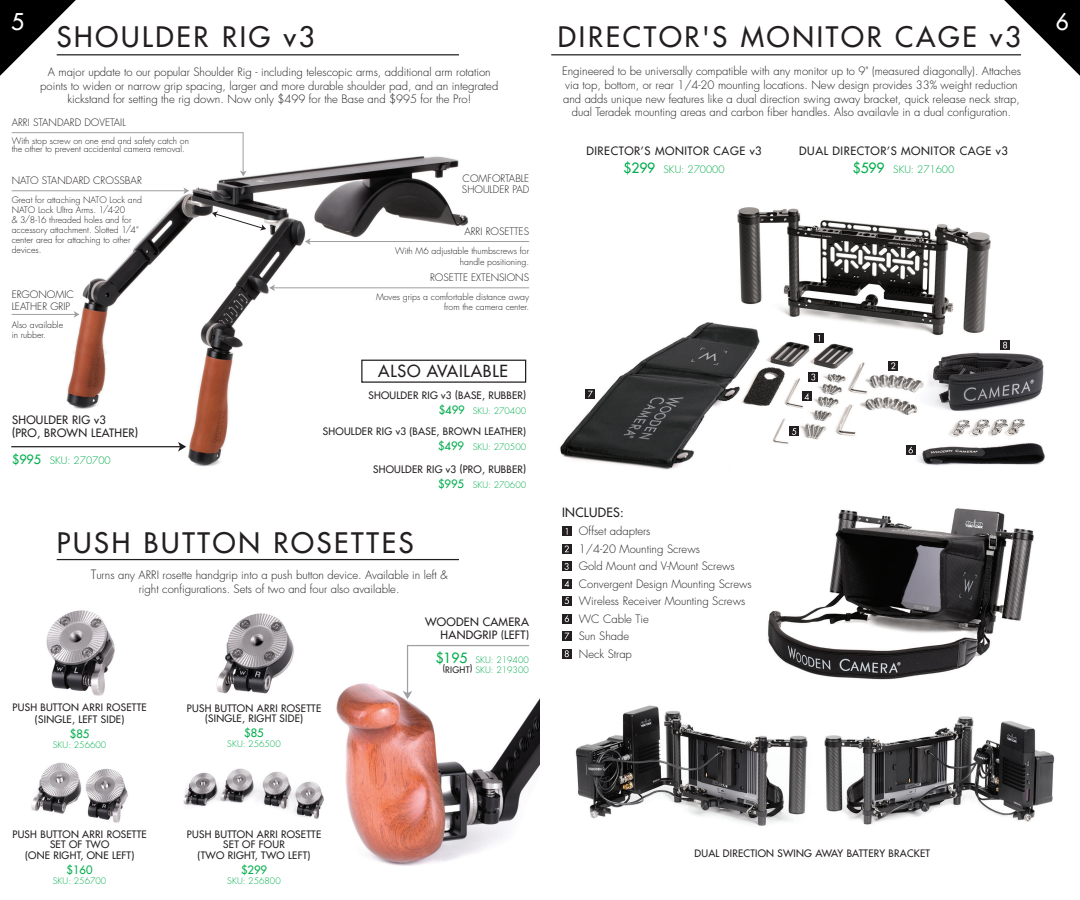
<style>
.page{position:relative;width:1080px;height:900px;background:#fff}
.page>*{position:absolute;margin:0;border:0;box-sizing:border-box;transform-origin:0 0}
.t1{font:500 27.5px "Futura Std";letter-spacing:.1em;color:#231f20}
.t2{font:500 22.5px "Futura Std";color:#fff}
.t3{font:500 16.25px "Futura Std";letter-spacing:.05em;color:#231f20}
.t4{font:500 12.5px "Futura Std";letter-spacing:.025em;color:#231f20}
.t5{font:300 11.25px/13.8px "Futura Std";color:#231f20;text-align:center}
.t6{font:500 11.25px/12.5px "Futura Std";letter-spacing:.025em;color:#231f20;text-align:right}
.t7{font:500 11.25px "Futura Std";letter-spacing:.05em;color:#231f20}
.t8{font:500 11.25px "Futura Std";color:#00ad4c}
.t9{font:500 10px/10px "Futura Std";letter-spacing:.025em;color:#231f20;text-align:center}
.t10{font:300 10px/11.2px "Futura Std";color:#231f20}
.t11{font:300 10px "Futura Std";color:#00ad4c}
.t12{font:300 8.75px/10px "Futura Std";color:#231f20}
.t13{font:300 8.75px "Futura Std";color:#00ad4c}
.s1{font-weight:500;font-size:12.5px}
.s2{font-weight:500;font-size:11.25px}
.s3{font-size:12.5px}
.s4{font-size:10px}
.s5{font-weight:500;font-size:13.75px}
.s6{font-weight:500;color:#231f20}
</style>
<div class="page">
<img style="left:336px;top:683px;width:204px;height:183px">
<img style="left:59px;top:156px;width:413px;height:311px">
<svg style="left:0;top:0;width:76px;height:76px"></svg>
<hr style="left:57px;top:54px;width:402px;height:1px;background:#231f20">
<hr style="left:57px;top:559px;width:402px;height:1px;background:#231f20">
<svg style="left:212px;top:211px;width:54px;height:19px"></svg>
<hr style="left:273px;top:288px;width:256px;height:1px;background:#9d9fa2">
<svg style="left:269px;top:284px;width:6px;height:7px"></svg>
<hr style="left:12px;top:314px;width:63px;height:1px;background:#9d9fa2">
<svg style="left:74px;top:311px;width:5px;height:7px"></svg>
<svg style="left:11px;top:132px;width:236px;height:44px"></svg>
<hr style="left:309px;top:241px;width:220px;height:1px;background:#9d9fa2">
<svg style="left:305px;top:238px;width:6px;height:7px"></svg>
<hr style="left:12px;top:190px;width:176px;height:1px;background:#9d9fa2">
<svg style="left:183px;top:187px;width:6px;height:7px"></svg>
<img style="left:46px;top:610px;width:69px;height:86px">
<img style="left:216px;top:613px;width:78px;height:81px">
<svg style="left:403px;top:645px;width:127px;height:54px"></svg>
<hr style="left:11px;top:446px;width:170px;height:1px;background:#231f20">
<svg style="left:178px;top:442px;width:8px;height:10px"></svg>
<img style="left:184px;top:768px;width:140px;height:51px">
<img style="left:31px;top:762px;width:97px;height:61px">
<div style="left:361px;top:360px;width:165px;height:23px;border:1px solid #231f20"></div>
<svg style="left:1004px;top:0;width:76px;height:76px"></svg>
<hr style="left:551px;top:54px;width:470px;height:1px;background:#231f20">
<img style="left:560px;top:207px;width:485px;height:263px">
<div style="left:562px;top:526px;width:10px;height:10px;background:#231f20"></div>
<svg style="left:566px;top:528px;width:2px;height:7px"></svg>
<svg style="left:562px;top:544px;width:10px;height:10px"></svg>
<svg style="left:565px;top:546px;width:4px;height:6px"></svg>
<div style="left:562px;top:562px;width:10px;height:9px;background:#231f20"></div>
<svg style="left:565px;top:563px;width:4px;height:7px"></svg>
<div style="left:562px;top:579px;width:10px;height:9px;background:#231f20"></div>
<svg style="left:564px;top:580px;width:5px;height:7px"></svg>
<div style="left:562px;top:596px;width:10px;height:10px;background:#231f20"></div>
<svg style="left:565px;top:597px;width:4px;height:7px"></svg>
<div style="left:562px;top:614px;width:10px;height:10px;background:#231f20"></div>
<svg style="left:565px;top:615px;width:4px;height:7px"></svg>
<svg style="left:562px;top:631px;width:10px;height:10px"></svg>
<svg style="left:565px;top:633px;width:4px;height:6px"></svg>
<svg style="left:562px;top:649px;width:10px;height:10px"></svg>
<svg style="left:565px;top:650px;width:4px;height:7px"></svg>
<img style="left:575px;top:705px;width:480px;height:121px">
<img style="left:768px;top:508px;width:266px;height:172px">
<div style="left:814px;top:333px;width:10px;height:10px;background:#231f20"></div>
<svg style="left:889px;top:361px;width:9px;height:10px"></svg>
<svg style="left:891px;top:362px;width:4px;height:7px"></svg>
<svg style="left:809px;top:372px;width:9px;height:10px"></svg>
<svg style="left:811px;top:374px;width:4px;height:6px"></svg>
<div style="left:802px;top:391px;width:10px;height:10px;background:#231f20"></div>
<svg style="left:804px;top:393px;width:5px;height:7px"></svg>
<div style="left:789px;top:427px;width:10px;height:9px;background:#231f20"></div>
<svg style="left:792px;top:428px;width:4px;height:7px"></svg>
<svg style="left:906px;top:445px;width:9px;height:10px"></svg>
<svg style="left:909px;top:447px;width:4px;height:6px"></svg>
<svg style="left:585px;top:389px;width:10px;height:10px"></svg>
<svg style="left:588px;top:391px;width:5px;height:6px"></svg>
<div style="left:1000px;top:340px;width:10px;height:10px;background:#231f20"></div>
<svg style="left:1003px;top:342px;width:4px;height:7px"></svg>
<p class="t2" style="left:11px;top:7px;width:15px">5</p>
<p class="t1" style="left:57px;top:20px;width:259px">SHOULDER RIG v3</p>
<p class="t5" style="left:40px;top:65px;width:460px">A major update to our popular Shoulder Rig - including telescopic arms, additional arm rotation points to widen or narrow grip spacing, larger and more durable shoulder pad, and an integrated kickstand for setting the rig down. Now only $499 for the Base and $995 for the Pro!</p>
<p class="t10" style="left:12px;top:117px;width:115px">ARRI STANDARD DOVETAIL</p>
<p class="t12" style="left:12px;top:136px;width:179px;line-height:8.8px">With stop screw on one end and safety catch on the other to prevent accidental camera removal.</p>
<p class="t10" style="left:12px;top:175px;width:132px">NATO STANDARD CROSSBAR</p>
<p class="t12" style="left:12px;top:195px;width:132px">Great for attaching NATO Lock and<br>NATO Lock Ultra Arms. 1/4-20<br>&amp; 3/8-16 threaded holes and for accessory attachment. Slotted 1/4” center area for attaching to other devices.</p>
<p class="t10" style="left:12px;top:289px;width:64px">ERGONOMIC</p>
<p class="t10" style="left:12px;top:301px;width:60px">LEATHER GRIP</p>
<p class="t12" style="left:12px;top:321px;width:53px">Also available in rubber.</p>
<p class="t6" style="left:12px;top:414px;width:95px">SHOULDER RIG v3</p>
<p class="t6" style="left:12px;top:427px;width:128px">(PRO, BROWN LEATHER)</p>
<p class="t11" style="left:12px;top:455px;width:100px"><span class="s1">$995</span> SKU: 270700</p>
<p class="t10" style="left:462px;top:173px;width:69px">COMFORTABLE<br>SHOULDER PAD</p>
<p class="t10" style="left:464px;top:226px;width:66px">ARRI ROSETTES</p>
<p class="t12" style="left:395px;top:245px;width:136px;line-height:11.2px;text-align:right">With M6 adjustable thumbscrews for handle positioning.</p>
<p class="t10" style="left:430px;top:272px;width:101px">ROSETTE EXTENSIONS</p>
<p class="t12" style="left:376px;top:292px;width:155px;text-align:right">Moves grips a comfortable distance away from the camera center.</p>
<p class="t3" style="left:378px;top:361px;width:131px">ALSO AVAILABLE</p>
<p class="t9" style="left:368px;top:390px;width:159px">SHOULDER RIG v3 (BASE, RUBBER)</p>
<p class="t13" style="left:439px;top:405px;width:89px"><span class="s2">$499</span> SKU: 270400</p>
<p class="t9" style="left:323px;top:427px;width:205px">SHOULDER RIG v3 (BASE, BROWN LEATHER)</p>
<p class="t13" style="left:438px;top:442px;width:90px"><span class="s2">$499</span> SKU: 270500</p>
<p class="t9" style="left:373px;top:464px;width:155px">SHOULDER RIG v3 (PRO, RUBBER)</p>
<p class="t13" style="left:438px;top:479px;width:90px"><span class="s2">$995</span> SKU: 270600</p>
<p class="t1" style="left:57px;top:526px;width:359px">PUSH BUTTON ROSETTES</p>
<p class="t5" style="left:91px;top:569px;width:358px"><span class="s3">T</span>urns any ARRI rosette handgrip into a push button device. Available in left &amp; right configurations. Sets of two and four also available.</p>
<p class="t9" style="left:13px;top:703px;width:136px">PUSH BUTTON ARRI ROSETTE</p>
<p class="t9" style="left:35px;top:714px;width:91px">(SINGLE, LEFT SIDE)</p>
<p class="t8" style="left:70px;top:726px;width:21px">$85</p>
<p class="t13" style="left:53px;top:739px;width:55px">SKU: 256600</p>
<p class="t9" style="left:187px;top:704px;width:136px">PUSH BUTTON ARRI ROSETTE (SINGLE, RIGHT SIDE)</p>
<p class="t8" style="left:244px;top:726px;width:21px">$85</p>
<p class="t13" style="left:227px;top:739px;width:55px">SKU: 256500</p>
<p class="t6" style="left:425px;top:616px;width:105px">WOODEN CAMERA<br>HANDGRIP <span class="s4">(</span>LEFT<span class="s4">)</span></p>
<p class="t13" style="left:436px;top:654px;width:95px"><span class="s5">$195</span> SKU: 219400</p>
<p class="t13" style="left:443px;top:664px;width:88px"><span class="s6">(RIGHT)</span> SKU: 219300</p>
<p class="t1" style="left:558px;top:20px;width:465px">DIRECTOR'S MONITOR CAGE v3</p>
<p class="t5" style="left:562px;top:65px;width:461px">Engineered to be universally compatible with any monitor up to 9" (measured diagonally). Attaches via top, bottom, or rear 1/4-20 mounting locations. New design provides 33% weight reduction and adds unique new features like a dual direction swing away bracket, quick release neck strap, dual Teradek mounting areas and carbon fiber handles. Also availavle in a dual configuration.</p>
<p class="t7" style="left:586px;top:144px;width:177px">DIRECTOR’S MONITOR CAGE v3</p>
<p class="t11" style="left:623px;top:163px;width:103px"><span class="s5">$299</span> SKU: 270000</p>
<p class="t7" style="left:799px;top:144px;width:210px">DUAL DIRECTOR’S MONITOR CAGE v3</p>
<p class="t11" style="left:853px;top:163px;width:103px"><span class="s5">$599</span> SKU: 271600</p>
<p class="t4" style="left:562px;top:504px;width:63px">INCLUDES:</p>
<p class="t5" style="left:579px;top:525px;width:73px">Offset adapters</p>
<p class="t5" style="left:579px;top:542px;width:123px">1/4-20 Mounting Screws</p>
<p class="t5" style="left:579px;top:560px;width:157px">Gold Mount and V-Mount Screws</p>
<p class="t5" style="left:579px;top:577px;width:174px">Convergent Design Mounting Screws</p>
<p class="t5" style="left:579px;top:595px;width:168px">Wireless Receiver Mounting Screws</p>
<p class="t5" style="left:579px;top:612px;width:71px">WC Cable Tie</p>
<p class="t5" style="left:579px;top:630px;width:52px">Sun Shade</p>
<p class="t5" style="left:579px;top:647px;width:55px">Neck Strap</p>
<p class="t9" style="left:13px;top:829px;width:136px">PUSH BUTTON ARRI ROSETTE<br>SET OF TWO</p>
<p class="t9" style="left:25px;top:851px;width:111px">(ONE RIGHT, ONE LEFT)</p>
<p class="t8" style="left:67px;top:863px;width:28px">$160</p>
<p class="t13" style="left:53px;top:876px;width:55px">SKU: 256700</p>
<p class="t9" style="left:187px;top:829px;width:136px">PUSH BUTTON ARRI ROSETTE<br>SET OF FOUR</p>
<p class="t9" style="left:198px;top:851px;width:114px">(TWO RIGHT, TWO LEFT)</p>
<p class="t8" style="left:241px;top:863px;width:28px">$299</p>
<p class="t13" style="left:227px;top:876px;width:55px">SKU: 256800</p>
<p class="t9" style="left:695px;top:849px;width:237px">DUAL DIRECTION SWING AWAY BATTERY BRACKET</p>
<p class="t2" style="left:1056px;top:7px;width:15px">6</p>
</div>
